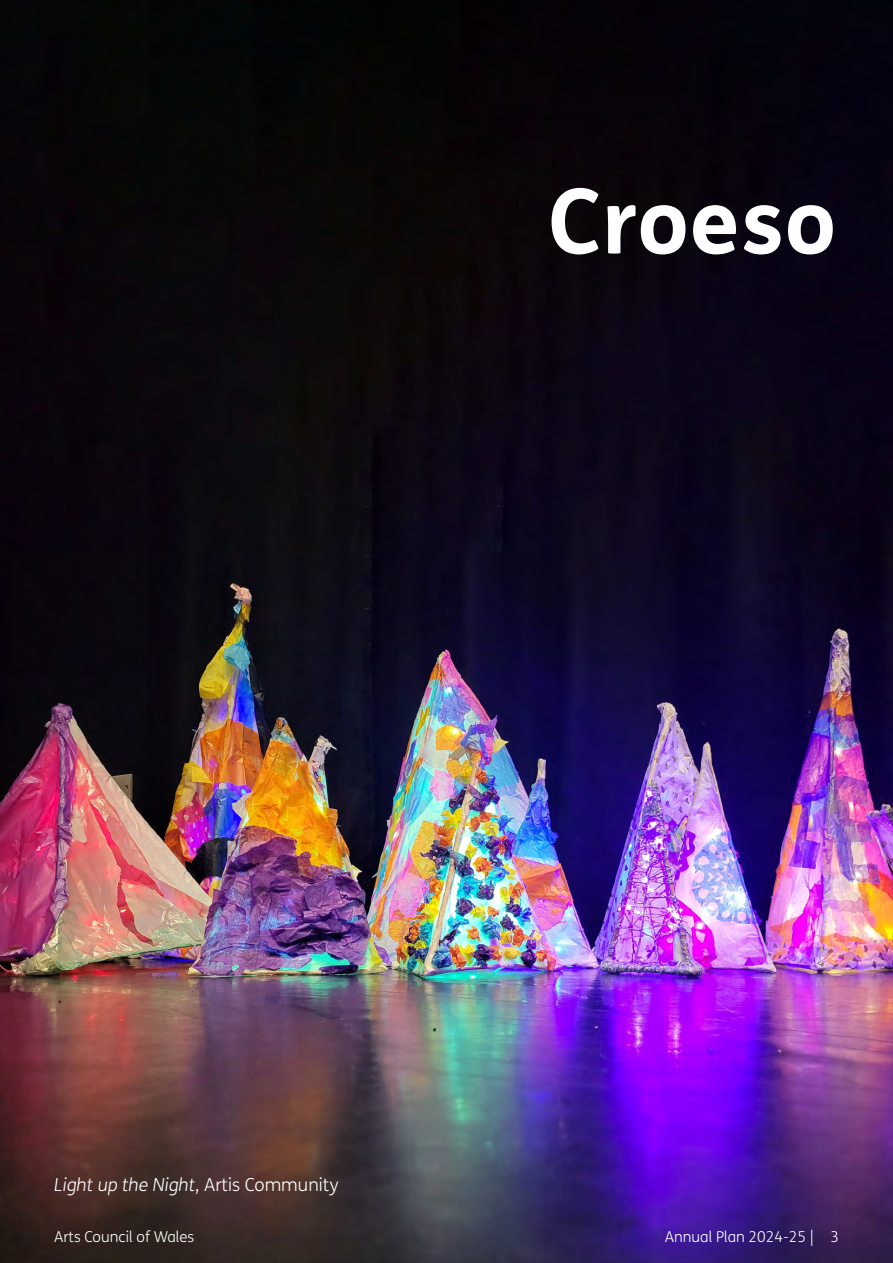
<style>
.page{position:relative;width:893px;height:1263px;background:#fff}
.page>*{position:absolute;margin:0;border:0;box-sizing:border-box;transform-origin:0 0}
.Body_copy{font:700 90px "FS Me";letter-spacing:.01em;color:#fff}
.t1{font:italic 300 18px "FS Me";color:#fff}
.t2{font:300 15px "FS Me";color:#fff}
.s1{font-style:normal}
</style>
<div class="page">
<img style="left:0;top:0;width:893px;height:1263px">
<p class="Body_copy" style="left:548px;top:152px;width:289px">Croeso</p>
<p class="t1" style="left:54px;top:1172px;width:286px">Light up the Night<span class="s1">, Artis Community</span></p>
<p class="t2" style="left:54px;top:1226px;width:142px">Arts Council of Wales</p>
<p class="t2" style="left:665px;top:1226px;width:176px">Annual Plan 2024-25 | 3</p>
</div>
